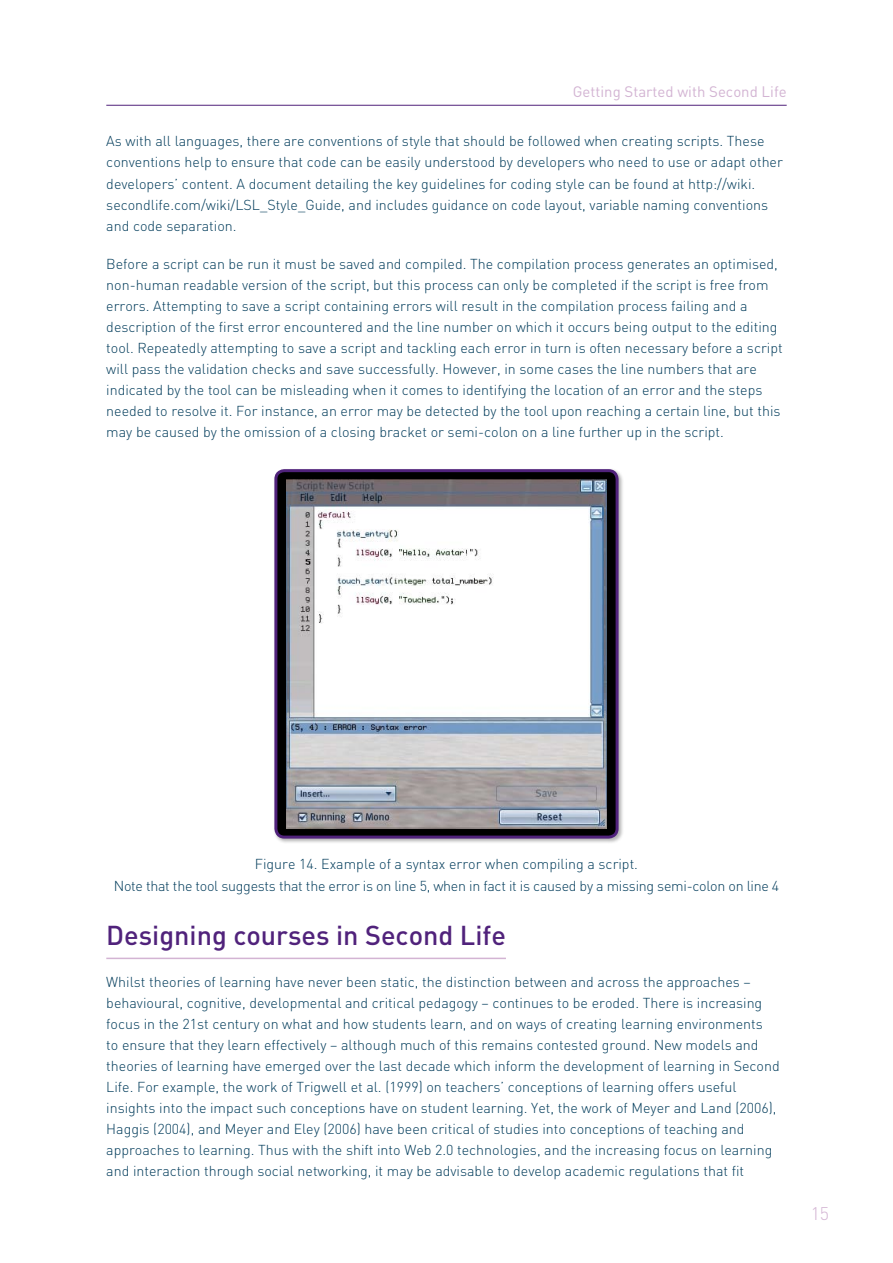
<style>
.page{position:relative;width:893px;height:1263px;background:#fff}
.page>*{position:absolute;margin:0;border:0;box-sizing:border-box;transform-origin:0 0}
.t1{font:500 27px "JISC";color:#50227b}
.t2{font:300 18px "JISC";color:#d3b4d3}
.t3{font:15px "JISC";color:#d3b4d3}
.t4{font:300 14.25px/21px "JISC";color:#003b5a}
.t5{font:300 14.25px/21.8px "JISC";letter-spacing:-.02em;color:#003b5a;text-align:center}
</style>
<div class="page">
<hr style="left:106px;top:105px;width:681px;height:1px;background:#50227b">
<hr style="left:106px;top:958px;width:400px;height:1px;background:#d3b4d3">
<div style="left:273px;top:468px;width:351px;height:377px;background:#000;opacity:.3"></div>
<div style="left:276px;top:471px;width:341px;height:366px;background:#000;border-radius:9px"></div>
<img style="left:286px;top:479px;width:321px;height:349px">
<div style="left:274px;top:469px;width:345px;height:369px;border:3px solid #50227b;border-radius:9px"></div>
<p class="t3" style="left:573px;top:82px;width:215px">Getting Started with Second Life</p>
<p class="t4" style="left:106px;top:131px;width:678px">As with all languages, there are conventions of style that should be followed when creating scripts. These conventions help to ensure that code can be easily understood by developers who need to use or adapt other developers’ content. A document detailing the key guidelines for coding style can be found at http://wiki. secondlife.com/wiki/LSL_Style_Guide, and includes guidance on code layout, variable naming conventions and code separation.</p>
<p class="t4" style="left:106px;top:253px;width:678px">Before a script can be run it must be saved and compiled. The compilation process generates an optimised, non-human readable version of the script, but this process can only be completed if the script is free from errors. Attempting to save a script containing errors will result in the compilation process failing and a description of the first error encountered and the line number on which it occurs being output to the editing tool. Repeatedly attempting to save a script and tackling each error in turn is often necessary before a script will pass the validation checks and save successfully. However, in some cases the line numbers that are indicated by the tool can be misleading when it comes to identifying the location of an error and the steps needed to resolve it. For instance, an error may be detected by the tool upon reaching a certain line, but this may be caused by the omission of a closing bracket or semi-colon on a line further up in the script.</p>
<p class="t5" style="left:114px;top:853px;width:667px">Figure 14. Example of a syntax error when compiling a script.<br>Note that the tool suggests that the error is on line 5, when in fact it is caused by a missing semi-colon on line 4</p>
<h1 class="t1" style="left:106px;top:918px;width:401px">Designing courses in Second Life</h1>
<p class="t4" style="left:106px;top:971px;width:675px">Whilst theories of learning have never been static, the distinction between and across the approaches – behavioural, cognitive, developmental and critical pedagogy – continues to be eroded. There is increasing focus in the 21st century on what and how students learn, and on ways of creating learning environments<br>to ensure that they learn effectively – although much of this remains contested ground. New models and theories of learning have emerged over the last decade which inform the development of learning in Second Life. For example, the work of Trigwell et al. (1999) on teachers’ conceptions of learning offers useful insights into the impact such conceptions have on student learning. Yet, the work of Meyer and Land (2006), Haggis (2004), and Meyer and Eley (2006) have been critical of studies into conceptions of teaching and approaches to learning. Thus with the shift into Web 2.0 technologies, and the increasing focus on learning and interaction through social networking, it may be advisable to develop academic regulations that fit</p>
<p class="t2" style="left:811px;top:1203px;width:20px">15</p>
</div>
